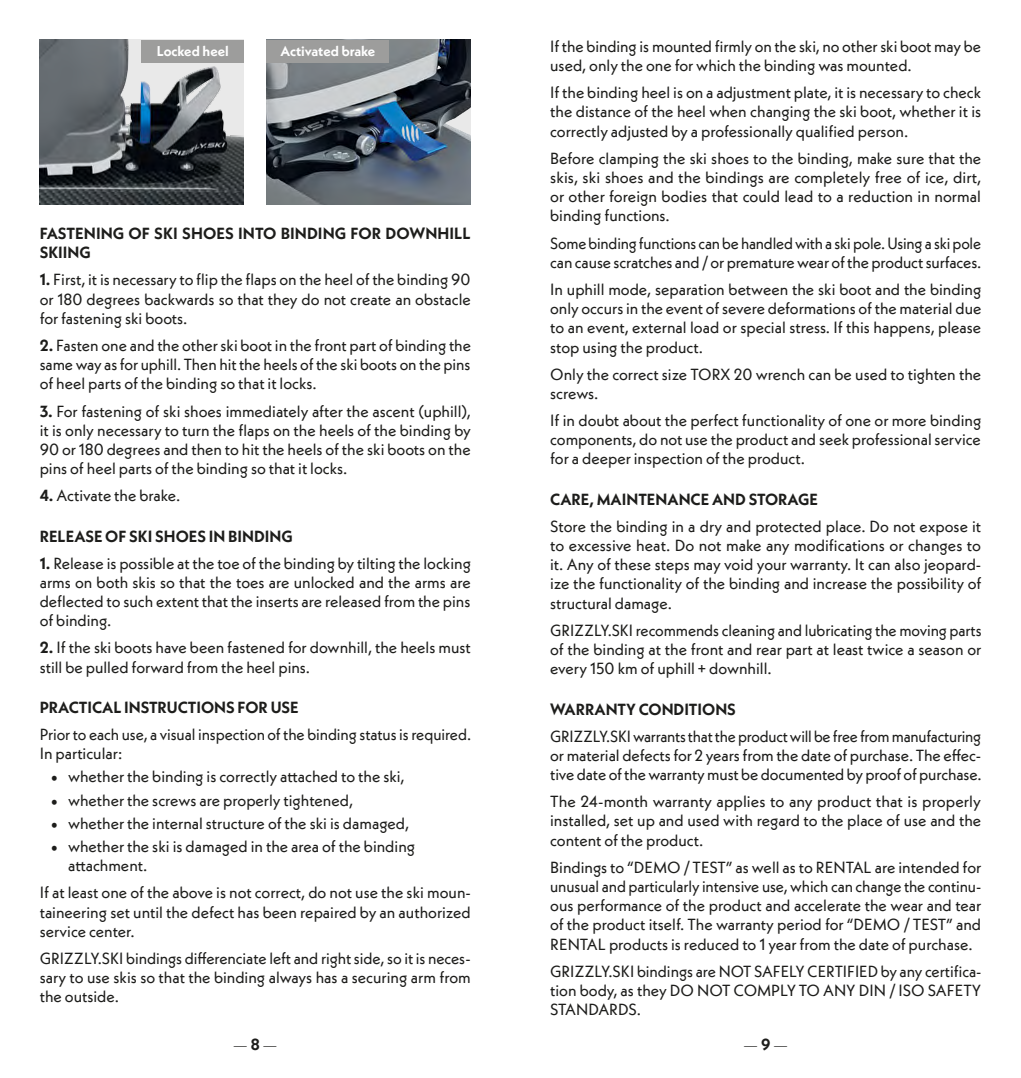
<style>
.page{position:relative;width:1021px;height:1078px;background:#fff}
.page>*{position:absolute;margin:0;border:0;box-sizing:border-box;transform-origin:0 0}
.t1{font:16px/19.2px "Neue Kabel";color:#1d1d1b;text-align:justify}
.t2{font:16px/19.2px "Neue Kabel";color:#1d1d1b;scale:.96 1}
.t3{font:700 16px/19.2px "Neue Kabel";color:#1d1d1b}
.t4{font:700 14px "Neue Kabel";color:#fff}
.s1{font-weight:700}
</style>
<div class="page">
<img style="left:40px;top:40px;width:204px;height:164px">
<img style="left:266px;top:40px;width:205px;height:164px">
<div style="left:142px;top:40px;width:102px;height:22px;background:#9d9d9c"></div>
<div style="left:266px;top:40px;width:123px;height:22px;background:#9d9d9c"></div>
<p class="t4" style="left:157px;top:42px;width:74px">Locked heel</p>
<p class="t4" style="left:280px;top:42px;width:96px">Activated brake</p>
<p class="t3" style="left:40px;top:223px;width:432px">FASTENING OF SKI SHOES INTO BINDING FOR DOWNHILL<br>SKIING</p>
<p class="t1" style="left:40px;top:270px;width:432px"><span class="s1">1.</span> First, it is necessary to flip the flaps on the heel of the binding 90 or 180 degrees backwards so that they do not create an obstacle for fastening ski boots.</p>
<p class="t1" style="left:40px;top:335px;width:433px"><span class="s1">2.</span> Fasten one and the other ski boot in the front part of binding the same way as for uphill. Then hit the heels of the ski boots on the pins of heel parts of the binding so that it locks.</p>
<p class="t1" style="left:40px;top:401px;width:433px"><span class="s1">3.</span> For fastening of ski shoes immediately after the ascent (uphill), it is only necessary to turn the flaps on the heels of the binding by 90 or 180 degrees and then to hit the heels of the ski boots on the pins of heel parts of the binding so that it locks.</p>
<p class="t1" style="left:40px;top:486px;width:142px"><span class="s1">4.</span> Activate the brake.</p>
<p class="t3" style="left:40px;top:526px;width:254px">RELEASE OF SKI SHOES IN BINDING</p>
<p class="t1" style="left:40px;top:553px;width:433px"><span class="s1">1.</span> Release is possible at the toe of the binding by tilting the locking arms on both skis so that the toes are unlocked and the arms are deflected to such extent that the inserts are released from the pins of binding.</p>
<p class="t1" style="left:40px;top:638px;width:432px"><span class="s1">2.</span> If the ski boots have been fastened for downhill, the heels must still be pulled forward from the heel pins.</p>
<p class="t3" style="left:40px;top:697px;width:260px">PRACTICAL INSTRUCTIONS FOR USE</p>
<p class="t1" style="left:40px;top:724px;width:433px">Prior to each use, a visual inspection of the binding status is required.<br>In particular:</p>
<p class="t1" style="left:51px;top:766px;width:355px"><span class="s1">•</span> whether the binding is correctly attached to the ski,</p>
<p class="t1" style="left:51px;top:790px;width:303px"><span class="s1">•</span> whether the screws are properly tightened,</p>
<p class="t1" style="left:51px;top:813px;width:359px"><span class="s1">•</span> whether the internal structure of the ski is damaged,</p>
<p class="t1" style="left:68px;top:836px;width:348px;text-indent:-17px"><span class="s1">•</span> whether the ski is damaged in the area of the binding attachment.</p>
<p class="t1" style="left:40px;top:882px;width:432px">If at least one of the above is not correct, do not use the ski moun&shy;taineering set until the defect has been repaired by an authorized service center.</p>
<p class="t1" style="left:40px;top:948px;width:432px">GRIZZLY.SKI bindings differenciate left and right side, so it is neces&shy;sary to use skis so that the binding always has a securing arm from the outside.</p>
<p class="t1" style="left:550px;top:36px;width:432px">If the binding is mounted firmly on the ski, no other ski boot may be used, only the one for which the binding was mounted.</p>
<p class="t1" style="left:550px;top:83px;width:433px">If the binding heel is on a adjustment plate, it is necessary to check the distance of the heel when changing the ski boot, whether it is correctly adjusted by a professionally qualified person.</p>
<p class="t1" style="left:550px;top:148px;width:432px">Before clamping the ski shoes to the binding, make sure that the skis, ski shoes and the bindings are completely free of ice, dirt, or other foreign bodies that could lead to a reduction in normal binding functions.</p>
<p class="t2" style="left:550px;top:233px;width:450px">Some binding functions can be handled with a ski pole. Using a ski pole can cause scratches and / or premature wear of the product surfaces.</p>
<p class="t1" style="left:550px;top:279px;width:432px">In uphill mode, separation between the ski boot and the binding only occurs in the event of severe deformations of the material due to an event, external load or special stress. If this happens, please stop using the product.</p>
<p class="t1" style="left:550px;top:364px;width:432px">Only the correct size TORX 20 wrench can be used to tighten the screws.</p>
<p class="t1" style="left:550px;top:410px;width:432px">If in doubt about the perfect functionality of one or more binding components, do not use the product and seek professional service for a deeper inspection of the product.</p>
<p class="t3" style="left:550px;top:489px;width:269px">CARE, MAINTENANCE AND STORAGE</p>
<p class="t1" style="left:550px;top:516px;width:432px">Store the binding in a dry and protected place. Do not expose it to excessive heat. Do not make any modifications or changes to it. Any of these steps may void your warranty. It can also jeopard&shy;ize the functionality of the binding and increase the possibility of structural damage.</p>
<p class="t1" style="left:550px;top:620px;width:433px">GRIZZLY.SKI recommends cleaning and lubricating the moving parts of the binding at the front and rear part at least twice a season or every 150 km of uphill + downhill.</p>
<p class="t3" style="left:550px;top:699px;width:187px">WARRANTY CONDITIONS</p>
<p class="t2" style="left:550px;top:726px;width:451px;text-align:justify">GRIZZLY.SKI warrants that the product will be free from manufacturing or material defects for 2 years from the date of purchase. The effec&shy;tive date of the warranty must be documented by proof of purchase.</p>
<p class="t1" style="left:550px;top:791px;width:432px">The 24-month warranty applies to any product that is properly installed, set up and used with regard to the place of use and the content of the product.</p>
<p class="t1" style="left:550px;top:857px;width:432px">Bindings to “DEMO / TEST” as well as to RENTAL are intended for unusual and particularly intensive use, which can change the continu&shy;ous performance of the product and accelerate the wear and tear of the product itself. The warranty period for “DEMO / TEST” and RENTAL products is reduced to 1 year from the date of purchase.</p>
<p class="t1" style="left:550px;top:961px;width:432px">GRIZZLY.SKI bindings are NOT SAFELY CERTIFIED by any certifica&shy;tion body, as they DO NOT COMPLY TO ANY DIN / ISO SAFETY STANDARDS.</p>
</div>
